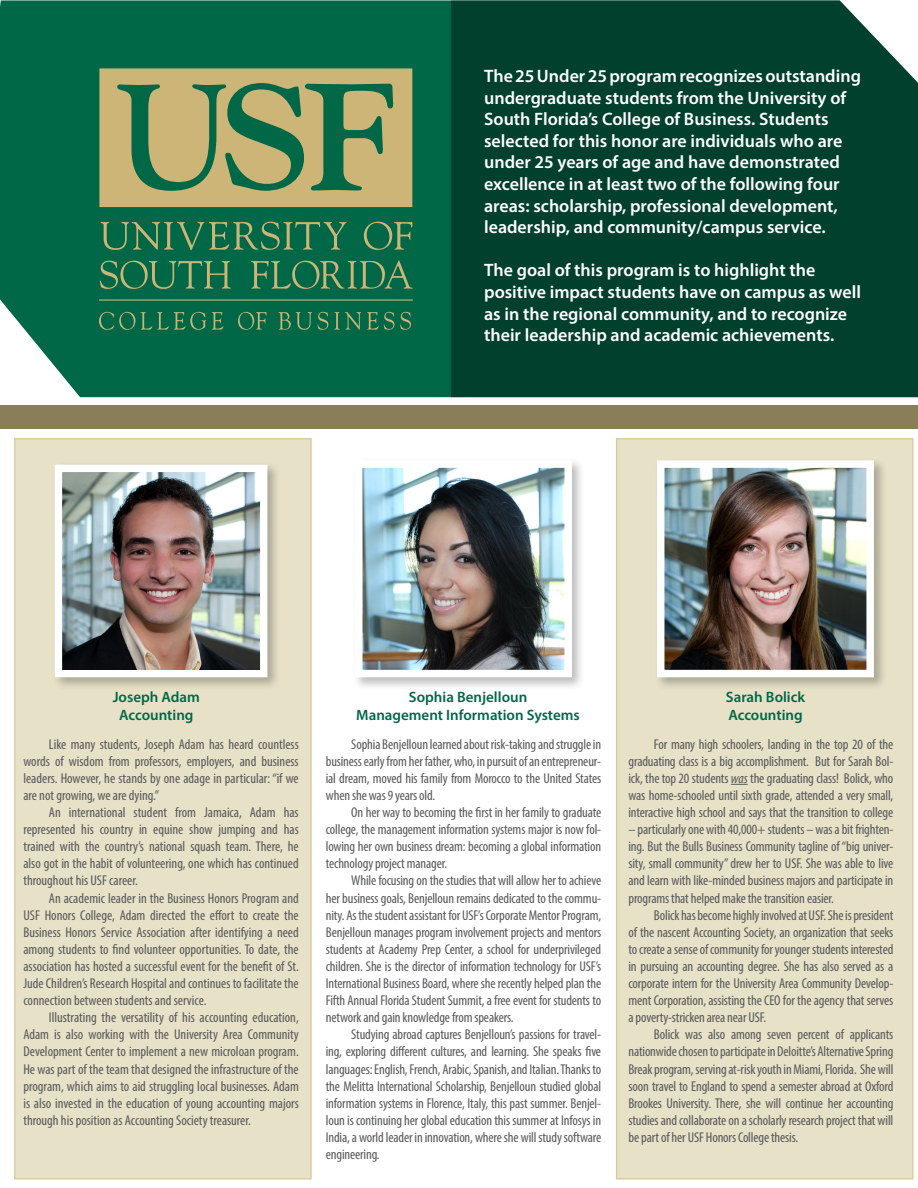
<style>
.page{position:relative;width:918px;height:1188px;background:#fff}
.page>*{position:absolute;margin:0;border:0;box-sizing:border-box;transform-origin:0 0}
.t1{font:600 18px "Myriad Pro";color:#fff}
.t2{font:600 15px "Myriad Pro";color:#006847}
.t3{font:condensed 14.25px/17.1px "Myriad Pro";letter-spacing:-.01em;color:#57585a;text-align:justify}
.s1{font-style:italic}
</style>
<div class="page">
<div style="left:14px;top:438px;width:298px;height:742px;background:#e6e1c7;border:1px solid #d7cb9f"></div>
<div style="left:0;top:0;width:451px;height:397px;background:#006847"></div>
<div style="left:451px;top:0;width:467px;height:397px;background:#00402c"></div>
<div style="left:616px;top:438px;width:297px;height:742px;background:#e6e1c7;border:1px solid #d7cb9f"></div>
<div style="left:654px;top:457px;width:233px;height:234px;background:#231f20;opacity:.3"></div>
<img style="left:666px;top:469px;width:199px;height:199px">
<div style="left:657px;top:460px;width:217px;height:217px;border:8px solid #fff"></div>
<div style="left:0;top:406px;width:918px;height:23px;background:#897d5a"></div>
<svg style="left:731px;top:784px;width:17px;height:1px"></svg>
<div style="left:52px;top:462px;width:229px;height:228px;background:#231f20;opacity:.3"></div>
<img style="left:63px;top:473px;width:196px;height:196px">
<div style="left:55px;top:465px;width:212px;height:212px;border:7px solid #fff"></div>
<svg style="left:99px;top:68px;width:313px;height:139px;background:#9ba26a"></svg>
<svg style="left:100px;top:221px;width:247px;height:29px;background:#2b7850"></svg>
<svg style="left:364px;top:222px;width:48px;height:28px"></svg>
<svg style="left:100px;top:261px;width:131px;height:28px;background:#2d7951"></svg>
<svg style="left:251px;top:260px;width:162px;height:29px;background:#2e7951"></svg>
<hr style="left:99px;top:299px;width:314px;height:2px;background:#ccb576">
<svg style="left:99px;top:312px;width:36px;height:18px"></svg>
<svg style="left:141px;top:312px;width:65px;height:18px"></svg>
<svg style="left:212px;top:312px;width:11px;height:18px"></svg>
<svg style="left:238px;top:312px;width:29px;height:18px"></svg>
<svg style="left:279px;top:312px;width:33px;height:18px"></svg>
<svg style="left:318px;top:312px;width:10px;height:18px"></svg>
<svg style="left:334px;top:312px;width:27px;height:18px"></svg>
<svg style="left:367px;top:312px;width:27px;height:18px"></svg>
<svg style="left:400px;top:312px;width:11px;height:18px"></svg>
<div style="left:352px;top:458px;width:233px;height:233px;background:#231f20;opacity:.3"></div>
<img style="left:364px;top:469px;width:199px;height:199px">
<div style="left:355px;top:460px;width:217px;height:217px;border:8px solid #fff"></div>
<p class="t1" style="left:484px;top:64px;width:378px">The 25 Under 25 program recognizes outstanding</p>
<p class="t1" style="left:484px;top:86px;width:364px">undergraduate students from the University of</p>
<p class="t1" style="left:484px;top:108px;width:346px">South Florida’s College of Business. Students</p>
<p class="t1" style="left:484px;top:129px;width:360px">selected for this honor are individuals who are</p>
<p class="t1" style="left:484px;top:151px;width:357px">under 25 years of age and have demonstrated</p>
<p class="t1" style="left:484px;top:172px;width:357px">excellence in at least two of the following four</p>
<p class="t1" style="left:484px;top:194px;width:355px">areas: scholarship, professional development,</p>
<p class="t1" style="left:484px;top:216px;width:343px">leadership, and community/campus service.</p>
<p class="t1" style="left:484px;top:259px;width:333px">The goal of this program is to highlight the</p>
<p class="t1" style="left:484px;top:280px;width:378px">positive impact students have on campus as well</p>
<p class="t1" style="left:484px;top:302px;width:365px">as in the regional community, and to recognize</p>
<p class="t1" style="left:484px;top:324px;width:352px">their leadership and academic achievements.</p>
<p class="t2" style="left:113px;top:687px;width:89px">Joseph Adam</p>
<p class="t2" style="left:119px;top:705px;width:76px">Accounting</p>
<p class="t3" style="left:23px;top:735px;width:277px;text-indent:25px">Like many students, Joseph Adam has heard countless words of wisdom from professors, employers, and business leaders. However, he stands by one adage in particular: “if we are not growing, we are dying.”</p>
<p class="t3" style="left:23px;top:804px;width:277px;text-indent:25px">An international student from Jamaica, Adam has represented his country in equine show jumping and has trained with the country’s national squash team. There, he also got in the habit of volunteering, one which has continued throughout his USF career.</p>
<p class="t3" style="left:23px;top:889px;width:277px;text-indent:25px">An academic leader in the Business Honors Program and USF Honors College, Adam directed the effort to create the Business Honors Service Association after identifying a need among students to find volunteer opportunities. To date, the association has hosted a successful event for the benefit of St.<br>Jude Children’s Research Hospital and continues to facilitate the connection between students and service.</p>
<p class="t3" style="left:23px;top:1009px;width:277px;text-indent:25px">Illustrating the versatility of his accounting education, Adam is also working with the University Area Community Development Center to implement a new microloan program.<br>He was part of the team that designed the infrastructure of the program, which aims to aid struggling local businesses. Adam is also invested in the education of young accounting majors through his position as Accounting Society treasurer.</p>
<p class="t2" style="left:409px;top:687px;width:120px">Sophia Benjelloun</p>
<p class="t2" style="left:356px;top:705px;width:225px">Management Information Systems</p>
<p class="t3" style="left:326px;top:735px;width:277px;text-indent:26px">Sophia Benjelloun learned about risk-taking and struggle in business early from her father, who, in pursuit of an entrepreneur&shy;ial dream, moved his family from Morocco to the United States when she was 9 years old.</p>
<p class="t3" style="left:326px;top:804px;width:277px;text-indent:26px">On her way to becoming the first in her family to graduate college, the management information systems major is now fol&shy;lowing her own business dream: becoming a global information technology project manager.</p>
<p class="t3" style="left:326px;top:872px;width:277px;text-indent:26px">While focusing on the studies that will allow her to achieve her business goals, Benjelloun remains dedicated to the commu&shy;nity. As the student assistant for USF’s Corporate Mentor Program, Benjelloun manages program involvement projects and mentors students at Academy Prep Center, a school for underprivileged children. She is the director of information technology for USF’s International Business Board, where she recently helped plan the Fifth Annual Florida Student Summit, a free event for students to network and gain knowledge from speakers.</p>
<p class="t3" style="left:326px;top:1026px;width:277px;text-indent:26px">Studying abroad captures Benjelloun’s passions for travel&shy;ing, exploring different cultures, and learning. She speaks five languages: English, French, Arabic, Spanish, and Italian. Thanks to the Melitta International Scholarship, Benjelloun studied global information systems in Florence, Italy, this past summer. Benjel&shy;loun is continuing her global education this summer at Infosys in India, a world leader in innovation, where she will study software engineering.</p>
<p class="t2" style="left:726px;top:687px;width:81px">Sarah Bolick</p>
<p class="t2" style="left:728px;top:705px;width:76px">Accounting</p>
<p class="t3" style="left:628px;top:735px;width:266px;text-indent:26px">For many high schoolers, landing in the top 20 of the graduating class is a big accomplishment. But for Sarah Bol&shy;ick, the top 20 students <span class="s1">was</span> the graduating class! Bolick, who was home-schooled until sixth grade, attended a very small, interactive high school and says that the transition to college</p>
<p class="t3" style="left:628px;top:821px;width:266px">– particularly one with 40,000+ students – was a bit frighten&shy;ing. But the Bulls Business Community tagline of “big univer&shy;sity, small community” drew her to USF. She was able to live and learn with like-minded business majors and participate in programs that helped make the transition easier.</p>
<p class="t3" style="left:628px;top:906px;width:266px;text-indent:26px">Bolick has become highly involved at USF. She is president of the nascent Accounting Society, an organization that seeks to create a sense of community for younger students interested in pursuing an accounting degree. She has also served as a corporate intern for the University Area Community Develop&shy;ment Corporation, assisting the CEO for the agency that serves a poverty-stricken area near USF.</p>
<p class="t3" style="left:628px;top:1026px;width:266px;text-indent:26px">Bolick was also among seven percent of applicants nationwide chosen to participate in Deloitte’s Alternative Spring Break program, serving at-risk youth in Miami, Florida. She will soon travel to England to spend a semester abroad at Oxford Brookes University. There, she will continue her accounting studies and collaborate on a scholarly research project that will be part of her USF Honors College thesis.</p>
</div>
